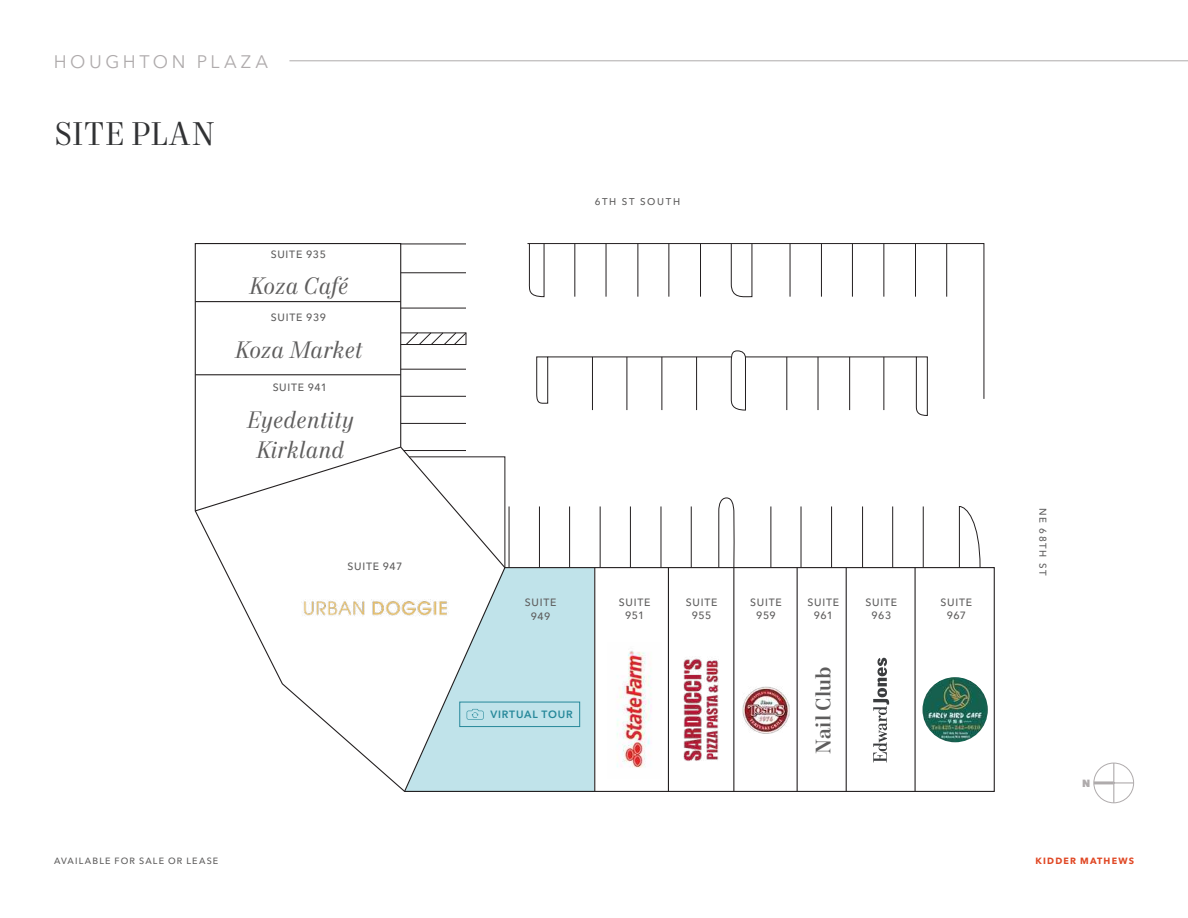
<style>
.page{position:relative;width:1188px;height:918px;background:#fff}
.page>*{position:absolute;margin:0;border:0;box-sizing:border-box;transform-origin:0 0}
.Headline_-_Level_2_-_Charcoal_2023{font:33px "Mort Modern 08";color:#313234}
.Other_Callout_Text_-_Ash_2023{font:italic 24px/30px "Mort Modern 08";letter-spacing:.005em;color:#5e5d5d;text-align:center}
.Title_Case_Title_-_Ash{font:500 21px "Mort Modern 09";letter-spacing:.01em;color:#5e5d5d}
.t1{font:18px "Avenir Next LT Pro";letter-spacing:.2em;color:#afabac}
.Other_Callout_Text_-_Ash_2023-2{font:500 10.5px/13.5px "Avenir Next LT Pro";letter-spacing:.07em;color:#5e5d5d;text-align:center}
.KM_URL_-_Orange{font:600 10.5px "Avenir Next LT Pro";letter-spacing:.08em;color:#26889a}
.t2{font:800 10.35px "Avenir Next LT Pro";color:#afabac}
.Street_Names_-_Ash_2023{font:500 9.75px "Avenir Next LT Pro";letter-spacing:.175em;color:#5e5d5d}
.t3{font:500 9px "Avenir Next LT Pro";letter-spacing:.13em;color:#5e5d5d}
.t4{font:700 9px "Avenir Next LT Pro";letter-spacing:.13em;color:#e04825}
</style>
<div class="page">
<svg style="left:194px;top:243px;width:801px;height:549px"></svg>
<hr style="left:195px;top:301px;width:206px;height:1px;background:#231f20">
<hr style="left:195px;top:374px;width:206px;height:1px;background:#231f20">
<hr style="left:594px;top:568px;width:1px;height:223px;background:#231f20">
<hr style="left:668px;top:568px;width:1px;height:223px;background:#231f20">
<hr style="left:733px;top:568px;width:1px;height:223px;background:#231f20">
<hr style="left:797px;top:568px;width:1px;height:223px;background:#231f20">
<hr style="left:846px;top:568px;width:1px;height:223px;background:#231f20">
<hr style="left:915px;top:568px;width:1px;height:223px;background:#231f20">
<img style="left:922px;top:677px;width:66px;height:65px;border-radius:33px">
<svg style="left:194px;top:446px;width:400px;height:346px"></svg>
<div style="left:459px;top:702px;width:121px;height:25px;border:1px solid #26889a"></div>
<div style="left:1094px;top:763px;width:40px;height:40px;border:1px solid #afabac;border-radius:50%"></div>
<hr style="left:1094px;top:781px;width:20px;height:3px;background:#afabac">
<hr style="left:1113px;top:763px;width:1px;height:40px;background:#afabac">
<hr style="left:1114px;top:782px;width:20px;height:2px;background:#afabac">
<hr style="left:289px;top:61px;width:899px;height:1px;background:#afabac">
<h3 class="t1" style="left:54px;top:51px;width:216px">HOUGHTON PLAZA</h3>
<p class="Headline_-_Level_2_-_Charcoal_2023" style="left:54px;top:114px;width:162px">SITE PLAN</p>
<p class="Other_Callout_Text_-_Ash_2023-2" style="left:271px;top:247px;width:57px">SUITE 935</p>
<p class="Other_Callout_Text_-_Ash_2023" style="left:248px;top:273px;width:101px">Koza Café</p>
<p class="Other_Callout_Text_-_Ash_2023-2" style="left:271px;top:311px;width:57px">SUITE 939</p>
<p class="Other_Callout_Text_-_Ash_2023" style="left:234px;top:336px;width:130px">Koza Market</p>
<p class="Other_Callout_Text_-_Ash_2023-2" style="left:273px;top:381px;width:56px">SUITE 941</p>
<p class="Other_Callout_Text_-_Ash_2023" style="left:246px;top:406px;width:109px">Eyedentity<br>Kirkland</p>
<p class="Other_Callout_Text_-_Ash_2023-2" style="left:348px;top:559px;width:56px">SUITE 947</p>
<p class="Street_Names_-_Ash_2023" style="left:595px;top:196px;width:87px">6TH ST SOUTH</p>
<p class="Other_Callout_Text_-_Ash_2023-2" style="left:525px;top:596px;width:33px">SUITE<br>949</p>
<p class="KM_URL_-_Orange" style="left:490px;top:708px;width:84px">VIRTUAL TOUR</p>
<p class="Other_Callout_Text_-_Ash_2023-2" style="left:619px;top:595px;width:33px">SUITE<br>951</p>
<p class="Other_Callout_Text_-_Ash_2023-2" style="left:686px;top:595px;width:33px">SUITE<br>955</p>
<p class="Other_Callout_Text_-_Ash_2023-2" style="left:750px;top:595px;width:33px">SUITE<br>959</p>
<p class="Other_Callout_Text_-_Ash_2023-2" style="left:808px;top:595px;width:33px">SUITE<br>961</p>
<p class="Title_Case_Title_-_Ash" style="left:810px;top:754px;width:89px;rotate:-90deg">Nail Club</p>
<p class="Other_Callout_Text_-_Ash_2023-2" style="left:866px;top:595px;width:33px">SUITE<br>963</p>
<p class="Other_Callout_Text_-_Ash_2023-2" style="left:941px;top:595px;width:33px">SUITE<br>967</p>
<p class="Street_Names_-_Ash_2023" style="left:1049px;top:508px;width:70px;rotate:90deg">NE 68TH ST</p>
<p class="t2" style="left:1082px;top:777px;width:10px">N</p>
<p class="t3" style="left:54px;top:855px;width:166px">AVAILABLE FOR SALE OR LEASE</p>
<p class="t4" style="left:1036px;top:855px;width:100px">KIDDER MATHEWS</p>
</div>
